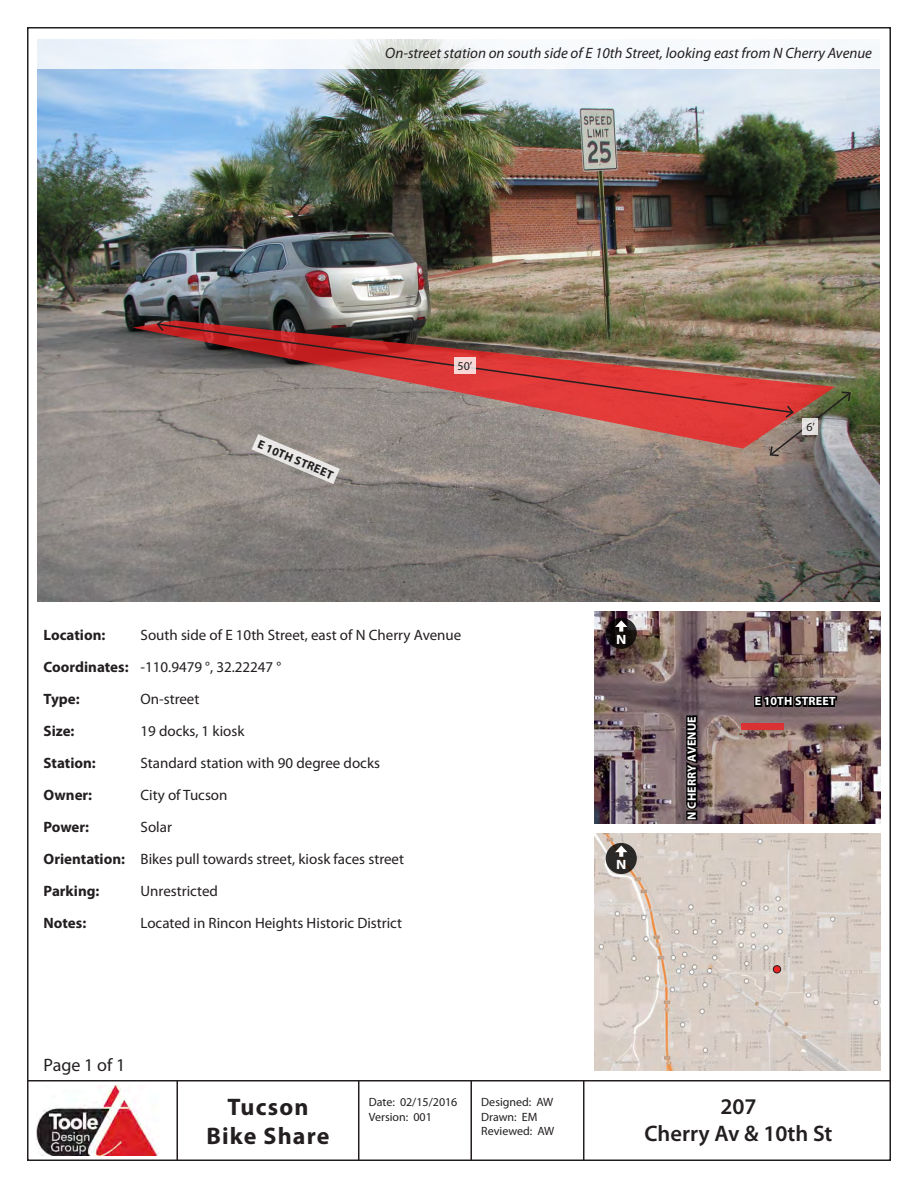
<style>
.page{position:relative;width:918px;height:1188px;background:#fff}
.page>*{position:absolute;margin:0;border:0;box-sizing:border-box;transform-origin:0 0}
.t1{font:700 24px/28.8px "Myriad Pro";letter-spacing:.05em;color:#231f20;text-align:center}
.t2{font:600 22.5px "Myriad Pro";color:#231f20}
.t3{font:18px "Myriad Pro";color:#231f20}
.t4{font:15px "Myriad Pro";color:#231f20}
.t5{font:700 15px "Myriad Pro";color:#231f20}
.t6{font:italic 15px "Myriad Pro";color:#231f20}
.t7{font:700 13.5px "Myriad Pro";color:#fff;scale:1.11 1}
.t8{font:12px/14.4px "Myriad Pro";color:#231f20}
.t9{font:700 12px "Myriad Pro";letter-spacing:.02em;color:#fff}
.t10{font:700 12px "Myriad Pro";color:#231f20}
</style>
<div class="page">
<hr style="left:27px;top:1080px;width:864px;height:2px;background:#231f20">
<hr style="left:176px;top:1080px;width:2px;height:81px;background:#231f20">
<hr style="left:358px;top:1080px;width:1px;height:81px;background:#231f20">
<hr style="left:470px;top:1080px;width:2px;height:81px;background:#231f20">
<hr style="left:583px;top:1080px;width:1px;height:81px;background:#231f20">
<img style="left:37px;top:1086px;width:122px;height:70px">
<img style="left:594px;top:873px;width:287px;height:198px">
<img style="left:594px;top:834px;width:286px;height:42px">
<img style="left:594px;top:612px;width:286px;height:212px">
<img style="left:38px;top:69px;width:841px;height:532px">
<svg style="left:606px;top:618px;width:31px;height:31px"></svg>
<svg style="left:615px;top:620px;width:12px;height:12px"></svg>
<svg style="left:606px;top:843px;width:31px;height:31px"></svg>
<svg style="left:615px;top:846px;width:12px;height:11px"></svg>
<div style="left:741px;top:724px;width:43px;height:6px;background:#da3233"></div>
<svg style="left:684px;top:714px;width:16px;height:108px;background:#251e21"></svg>
<svg style="left:753px;top:693px;width:86px;height:16px"></svg>
<svg style="left:133px;top:320px;width:702px;height:129px;background:#9d7d76"></svg>
<svg style="left:252px;top:434px;width:88px;height:50px;background:#b3aeaa"></svg>
<img style="left:156px;top:322px;width:638px;height:92px">
<svg style="left:156px;top:317px;width:10px;height:16px"></svg>
<img style="left:768px;top:391px;width:84px;height:66px">
<svg style="left:454px;top:357px;width:21px;height:17px"></svg>
<svg style="left:803px;top:418px;width:15px;height:16px"></svg>
<div style="left:773px;top:966px;width:8px;height:7px;background:#ee2123;border-radius:50%"></div>
<div style="left:773px;top:965px;width:8px;height:8px;border:1px solid #231f20;border-radius:50%"></div>
<svg style="left:37px;top:39px;width:446px;height:30px;fill:#f0f5fb"></svg>
<p class="t6" style="left:385px;top:44px;width:488px">On-street station on south side of E 10th Street, looking east from N Cherry Avenue</p>
<p class="t10" style="left:261px;top:437px;width:82px;rotate:23deg">E 10TH STREET</p>
<p class="t8" style="left:458px;top:358px;width:16px">50’</p>
<p class="t5" style="left:44px;top:625px;width:63px">Location:</p>
<p class="t4" style="left:141px;top:626px;width:322px">South side of E 10th Street, east of N Cherry Avenue</p>
<p class="t5" style="left:44px;top:657px;width:86px">Coordinates:</p>
<p class="t4" style="left:141px;top:658px;width:142px">-110.9479 °, 32.22247 °</p>
<p class="t5" style="left:44px;top:689px;width:38px">Type:</p>
<p class="t4" style="left:141px;top:690px;width:60px">On-street</p>
<p class="t5" style="left:44px;top:721px;width:32px">Size:</p>
<p class="t4" style="left:141px;top:722px;width:105px">19 docks, 1 kiosk</p>
<p class="t5" style="left:44px;top:753px;width:54px">Station:</p>
<p class="t4" style="left:141px;top:754px;width:241px">Standard station with 90 degree docks</p>
<p class="t5" style="left:44px;top:785px;width:50px">Owner:</p>
<p class="t4" style="left:141px;top:786px;width:88px">City of Tucson</p>
<p class="t5" style="left:44px;top:817px;width:47px">Power:</p>
<p class="t4" style="left:141px;top:818px;width:33px">Solar</p>
<p class="t5" style="left:44px;top:849px;width:83px">Orientation:</p>
<p class="t4" style="left:141px;top:850px;width:265px">Bikes pull towards street, kiosk faces street</p>
<p class="t4" style="left:141px;top:882px;width:79px">Unrestricted</p>
<p class="t5" style="left:44px;top:881px;width:57px">Parking:</p>
<p class="t5" style="left:44px;top:913px;width:44px">Notes:</p>
<p class="t4" style="left:141px;top:914px;width:263px">Located in Rincon Heights Historic District</p>
<p class="t3" style="left:44px;top:1054px;width:83px">Page 1 of 1</p>
<h1 class="t1" style="left:206px;top:1092px;width:125px">Tucson<br>Bike Share</h1>
<p class="t8" style="left:369px;top:1095px;width:90px">Date: 02/15/2016<br>Version: 001</p>
<p class="t8" style="left:481px;top:1095px;width:75px">Designed: AW<br>Drawn: EM<br>Reviewed: AW</p>
<p class="t8" style="left:806px;top:419px;width:10px">6’</p>
<p class="t7" style="left:616px;top:631px;width:11px">N</p>
<p class="t7" style="left:616px;top:856px;width:11px">N</p>
<p class="t9" style="left:684px;top:820px;width:105px;rotate:-90deg">N CHERRY AVENUE</p>
<p class="t9" style="left:755px;top:694px;width:82px">E 10TH STREET</p>
<p class="t2" style="left:720px;top:1092px;width:38px">207</p>
<p class="t2" style="left:644px;top:1119px;width:190px">Cherry Av &amp; 10th St</p>
</div>
